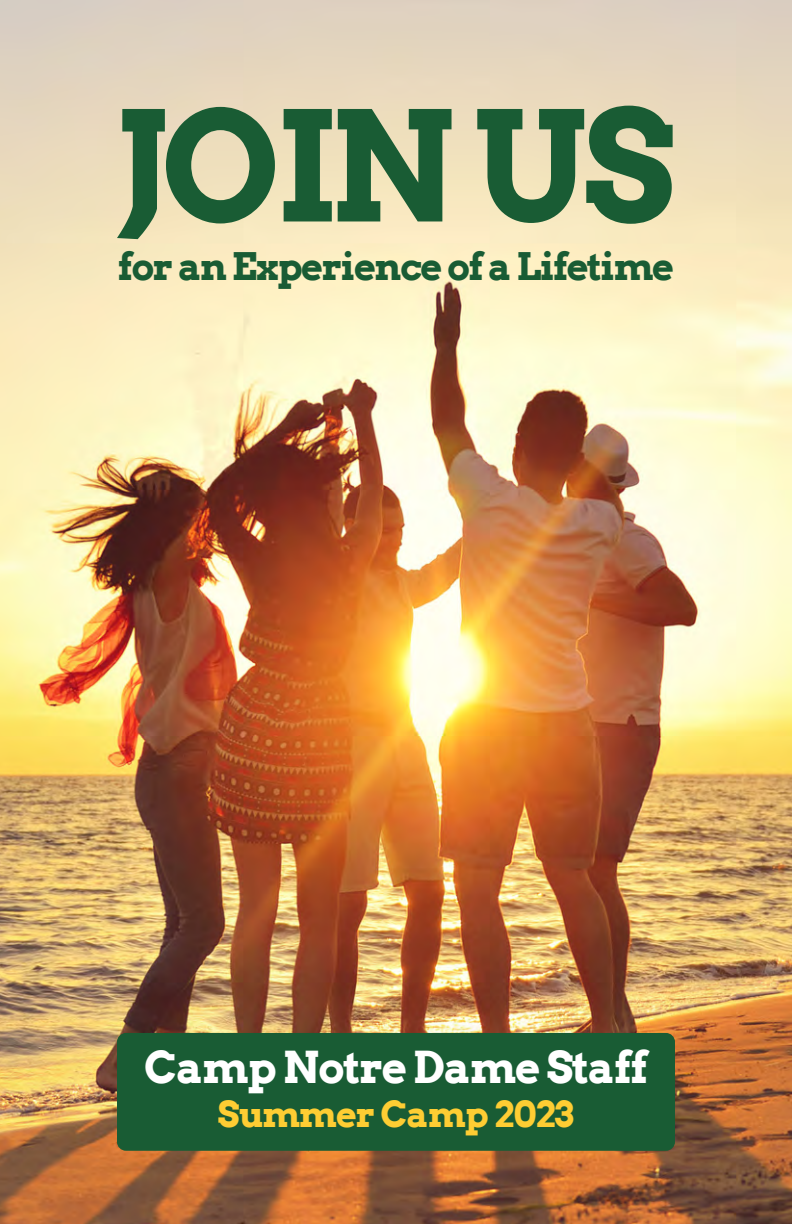
<style>
.page{position:relative;width:792px;height:1224px;background:#fff}
.page>*{position:absolute;margin:0;border:0;box-sizing:border-box;transform-origin:0 0}
.t1{font:700 152px "Arvo";letter-spacing:-.04em;color:#195c34}
.t2{font:700 44px "Arvo";letter-spacing:-.03em;color:#fff}
.t3{font:700 38px "Arvo";letter-spacing:-.04em;color:#195c34}
.t4{font:700 36px "Arvo";letter-spacing:-.03em;color:#fecd33}
</style>
<div class="page">
<img style="left:0;top:0;width:792px;height:1224px">
<div style="left:117px;top:1033px;width:558px;height:118px;background:#195c34;border-radius:9px"></div>
<p class="t1" style="left:116px;top:71px;width:561px">JOIN US</p>
<p class="t3" style="left:118px;top:242px;width:558px">for an Experience of a Lifetime</p>
<p class="t2" style="left:144px;top:1039px;width:505px">Camp Notre Dame Staff</p>
<p class="t4" style="left:218px;top:1091px;width:358px">Summer Camp 2023</p>
</div>
